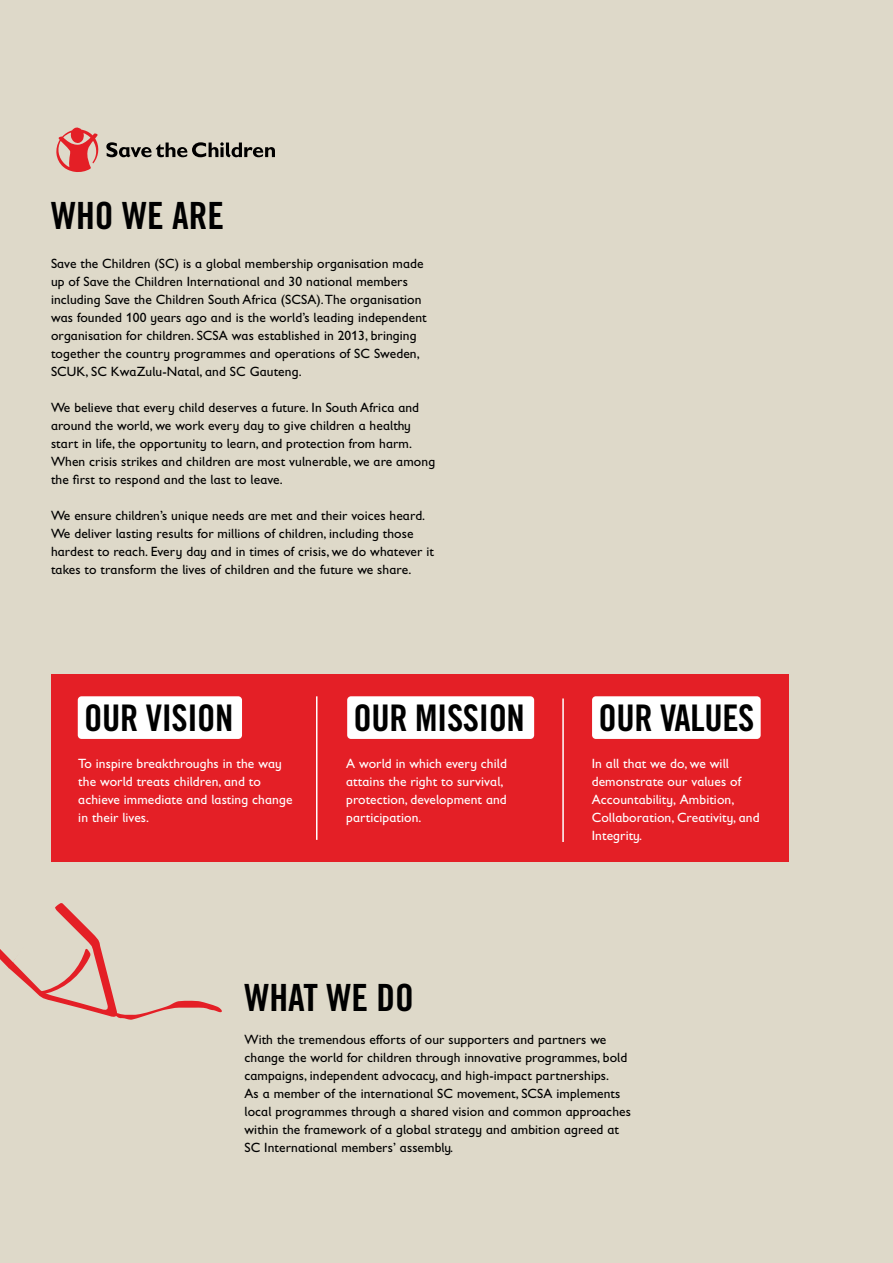
<style>
.page{position:relative;width:893px;height:1263px;background:#ded9c9}
.page>*{position:absolute;margin:0;border:0;box-sizing:border-box;transform-origin:0 0}
.t1{font:37.5px "Trade Gothic Bold Cond Twenty";color:#000}
.t2{font:36.6px "Trade Gothic Bold Cond Twenty";letter-spacing:-.01em;color:#000}
.t3{font:13.5px/18px "Gill Sans Infant Std";letter-spacing:.005em;color:#000}
.t4{font:13.5px/18px "Gill Sans Infant Std";letter-spacing:.005em;color:#fff}
</style>
<div class="page">
<div style="left:52px;top:674px;width:737px;height:187px;background:#e41f26"></div>
<div style="left:78px;top:696px;width:164px;height:43px;background:#fff;border-radius:4px"></div>
<div style="left:347px;top:696px;width:187px;height:43px;background:#fff;border-radius:4px"></div>
<div style="left:592px;top:696px;width:169px;height:43px;background:#fff;border-radius:4px"></div>
<hr style="left:562px;top:698px;width:2px;height:144px;background:#fff">
<hr style="left:316px;top:696px;width:1px;height:144px;background:#fff">
<svg style="left:56px;top:127px;width:43px;height:45px"></svg>
<svg style="left:106px;top:142px;width:169px;height:15px"></svg>
<svg style="left:0;top:903px;width:222px;height:117px"></svg>
<p class="t1" style="left:51px;top:192px;width:174px">WHO WE ARE</p>
<p class="t3" style="left:51px;top:255px;width:377px">Save the Children (SC) is a global membership organisation made up of Save the Children International and 30 national members including Save the Children South Africa (SCSA). The organisation was founded 100 years ago and is the world’s leading independent organisation for children. SCSA was established in 2013, bringing together the country programmes and operations of SC Sweden, SCUK, SC KwaZulu-Natal, and SC Gauteng.</p>
<p class="t3" style="left:51px;top:399px;width:386px">We believe that every child deserves a future. In South Africa and around the world, we work every day to give children a healthy start in life, the opportunity to learn, and protection from harm.<br>When crisis strikes and children are most vulnerable, we are among the first to respond and the last to leave.</p>
<p class="t3" style="left:51px;top:507px;width:384px">We ensure children’s unique needs are met and their voices heard.<br>We deliver lasting results for millions of children, including those hardest to reach. Every day and in times of crisis, we do whatever it takes to transform the lives of children and the future we share.</p>
<p class="t2" style="left:84px;top:696px;width:151px">OUR VISION</p>
<p class="t2" style="left:354px;top:696px;width:173px">OUR MISSION</p>
<p class="t2" style="left:598px;top:696px;width:158px">OUR VALUES</p>
<p class="t4" style="left:592px;top:755px;width:169px">In all that we do, we will demonstrate our values of<br>Accountability, Ambition,<br>Collaboration, Creativity, and<br>Integrity.</p>
<p class="t4" style="left:78px;top:755px;width:216px">To inspire breakthroughs in the way the world treats children, and to achieve immediate and lasting change in their lives.</p>
<p class="t4" style="left:346px;top:755px;width:162px">A world in which every child attains the right to survival, protection, development and participation.</p>
<p class="t1" style="left:244px;top:975px;width:171px">WHAT WE DO</p>
<p class="t3" style="left:244px;top:1031px;width:384px">With the tremendous efforts of our supporters and partners we change the world for children through innovative programmes, bold campaigns, independent advocacy, and high-impact partnerships.</p>
<p class="t3" style="left:244px;top:1085px;width:388px">As a member of the international SC movement, SCSA implements local programmes through a shared vision and common approaches within the framework of a global strategy and ambition agreed at SC International members’ assembly.</p>
</div>
